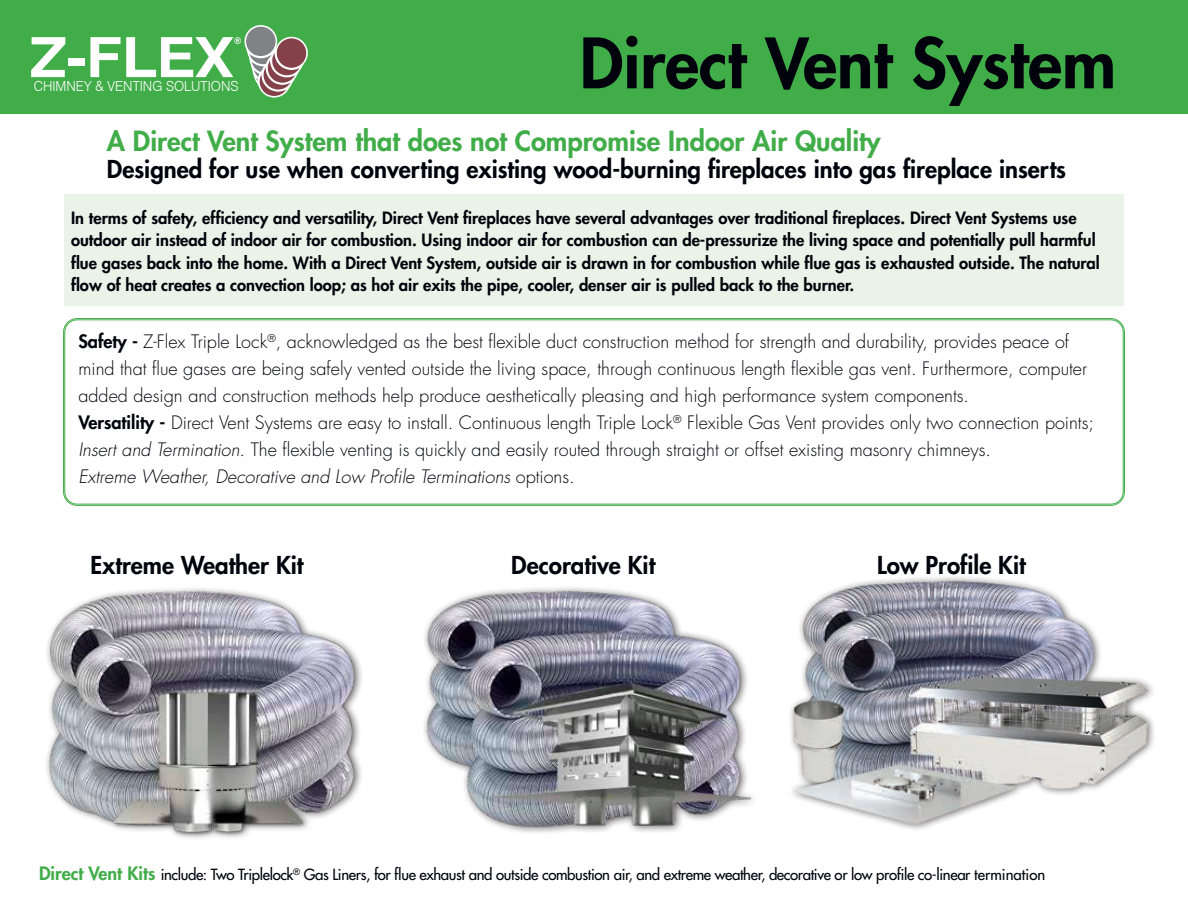
<style>
.page{position:relative;width:1188px;height:918px;background:#fff}
.page>*{position:absolute;margin:0;border:0;box-sizing:border-box;transform-origin:0 0}
.t1{font:800 67.5px "Futura Std";color:#01020b}
.t2{font:700 55.65px "Swiss 721 BT";color:#fff;scale:1.08 1}
.t3{font:800 27px "Futura Std";color:#41ad49}
.t4{font:800 24px "Futura Std";color:#01020b}
.t5{font:300 18px/27px "Futura Std";color:#01020b}
.t6{font:800 16.5px/22.5px "Futura Std";color:#01020b}
.t7{font:500 15px "Futura Std";letter-spacing:-.025em;color:#01020b}
.t8{font:300 13.8px "Swiss 721 BT";color:#fff}
.t9{font:700 9.45px "Swiss 721 BT";color:#fff}
.s1{font-weight:800}
.s2{font-style:italic}
.s3{font-weight:800;font-size:18px;color:#41ad49}
</style>
<div class="page">
<div style="left:0;top:0;width:1188px;height:113px;background:#41ad49"></div>
<svg style="left:244px;top:25px;width:64px;height:73px"></svg>
<div style="left:64px;top:195px;width:1060px;height:111px;background:#eaf3e7"></div>
<div style="left:63px;top:318px;width:1062px;height:188px;border:1px solid #41ad49;border-radius:14px"></div>
<div style="left:65px;top:320px;width:1058px;height:184px;border:1px solid #41ad49;border-radius:12px"></div>
<img style="left:424px;top:588px;width:327px;height:243px">
<div style="left:44px;top:585px;width:320px;height:257px;background:#231f20;opacity:.75"></div>
<img style="left:46px;top:585px;width:311px;height:257px">
<img style="left:790px;top:577px;width:362px;height:249px">
<h1 class="t1" style="left:580px;top:21px;width:538px">Direct Vent System</h1>
<h3 class="t3" style="left:107px;top:124px;width:775px">A Direct Vent System that does not Compromise Indoor Air Quality</h3>
<h3 class="t4" style="left:107px;top:154px;width:961px">Designed for use when converting existing wood-burning fireplaces into gas fireplace inserts</h3>
<h2 class="t2" style="left:30px;top:24px;width:189px">Z-FLEX</h2>
<p class="t8" style="left:34px;top:77px;width:206px">CHIMNEY &amp; VENTING SOLUTIONS</p>
<p class="t9" style="left:234px;top:35px;width:9px">®</p>
<p class="t6" style="left:71px;top:206px;width:1030px">In terms of safety, efficiency and versatility, Direct Vent fireplaces have several advantages over traditional fireplaces. Direct Vent Systems use outdoor air instead of indoor air for combustion. Using indoor air for combustion can de-pressurize the living space and potentially pull harmful flue gases back into the home. With a Direct Vent System, outside air is drawn in for combustion while flue gas is exhausted outside. The natural flow of heat creates a convection loop; as hot air exits the pipe, cooler, denser air is pulled back to the burner.</p>
<p class="t5" style="left:78px;top:329px;width:1017px"><span class="s1">Safety -</span> Z-Flex Triple Lock<sup>®</sup>, acknowledged as the best flexible duct construction method for strength and durability, provides peace of mind that flue gases are being safely vented outside the living space, through continuous length flexible gas vent. Furthermore, computer added design and construction methods help produce aesthetically pleasing and high performance system components.<br><span class="s1">Versatility -</span> Direct Vent Systems are easy to install. Continuous length Triple Lock<sup>®</sup> Flexible Gas Vent provides only two connection points; <span class="s2">Insert and Termination</span>. The flexible venting is quickly and easily routed through straight or offset existing masonry chimneys.<br><span class="s2">Extreme Weather, Decorative and Low Profile Terminations</span> options.</p>
<h3 class="t4" style="left:91px;top:550px;width:214px">Extreme Weather Kit</h3>
<h3 class="t4" style="left:511px;top:550px;width:145px">Decorative Kit</h3>
<h3 class="t4" style="left:877px;top:550px;width:150px">Low Profile Kit</h3>
<p class="t7" style="left:39px;top:865px;width:1008px"><span class="s3">Direct Vent Kits</span> include: Two Triplelock<sup>®</sup> Gas Liners, for flue exhaust and outside combustion air, and extreme weather, decorative or low profile co-linear termination</p>
</div>
